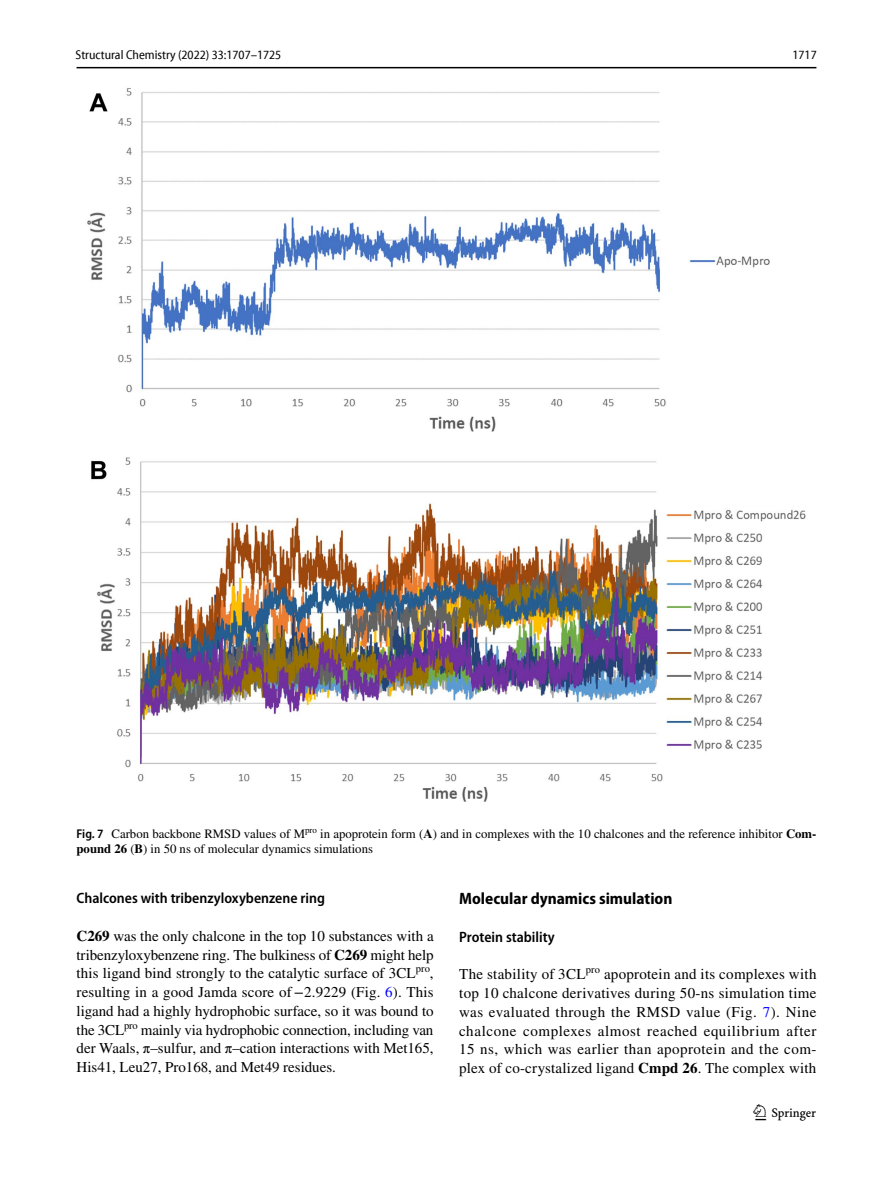
<style>
.page{position:relative;width:893px;height:1187px;background:#fff}
.page>*{position:absolute;margin:0;border:0;box-sizing:border-box;transform-origin:0 0}
.t1{font:22.5px "Springnew Regular 3";color:#000}
.t2{font:700 semi-condensed 16.5px "Myriad Pro";color:#000}
.t3{font:15px/18.8px "STIX";color:#000;text-align:justify}
.t4{font:600 semi-condensed 15px "Myriad Pro";color:#000}
.t5{font:12.75px/15px "STIX";color:#000}
.t6{font:semi-condensed 12.75px "Myriad Pro Unic";color:#000}
.s1{font-family:"Myriad Pro";font-weight:600;font-stretch:semi-condensed}
.s2{font-weight:700}
.s3{color:#00f}
</style>
<div class="page">
<hr style="left:77px;top:67px;width:739px;height:1px;background:#000">
<img style="left:87px;top:88px;width:719px;height:714px">
<p class="t6" style="left:76px;top:50px;width:207px">Structural Chemistry (2022) 33:1707–1725</p>
<p class="t6" style="left:792px;top:50px;width:26px">1717</p>
<p class="t5" style="left:77px;top:827px;width:741px"><span class="s1">Fig. 7</span> Carbon backbone RMSD values of M<sup>pro</sup> in apoprotein form (<span class="s2">A</span>) and in complexes with the 10 chalcones and the reference inhibitor <span class="s2">Com&shy;pound 26</span> (<span class="s2">B</span>) in 50 ns of molecular dynamics simulations</p>
<p class="t4" style="left:77px;top:890px;width:250px">Chalcones with tribenzyloxybenzene ring</p>
<p class="t3" style="left:77px;top:927px;width:359px"><span class="s2">C269</span> was the only chalcone in the top 10 substances with a tribenzyloxybenzene ring. The bulkiness of <span class="s2">C269</span> might help this ligand bind strongly to the catalytic surface of 3CL<sup>pro</sup>, resulting in a good Jamda score of−2.9229 (Fig. <span class="s3">6</span>). This ligand had a highly hydrophobic surface, so it was bound to the 3CL<sup>pro</sup> mainly via hydrophobic connection, including van der Waals, π–sulfur, and π–cation interactions with Met165, His41, Leu27, Pro168, and Met49 residues.</p>
<p class="t2" style="left:459px;top:889px;width:215px">Molecular dynamics simulation</p>
<p class="t4" style="left:459px;top:928px;width:97px">Protein stability</p>
<p class="t3" style="left:459px;top:965px;width:359px">The stability of 3CL<sup>pro</sup> apoprotein and its complexes with top 10 chalcone derivatives during 50-ns simulation time was evaluated through the RMSD value (Fig. <span class="s3">7</span>). Nine chalcone complexes almost reached equilibrium after 15 ns, which was earlier than apoprotein and the com&shy;plex of co-crystalized ligand <span class="s2">Cmpd 26</span>. The complex with</p>
<h1 class="t1" style="left:755px;top:1104px;width:62px">1 3</h1>
</div>
